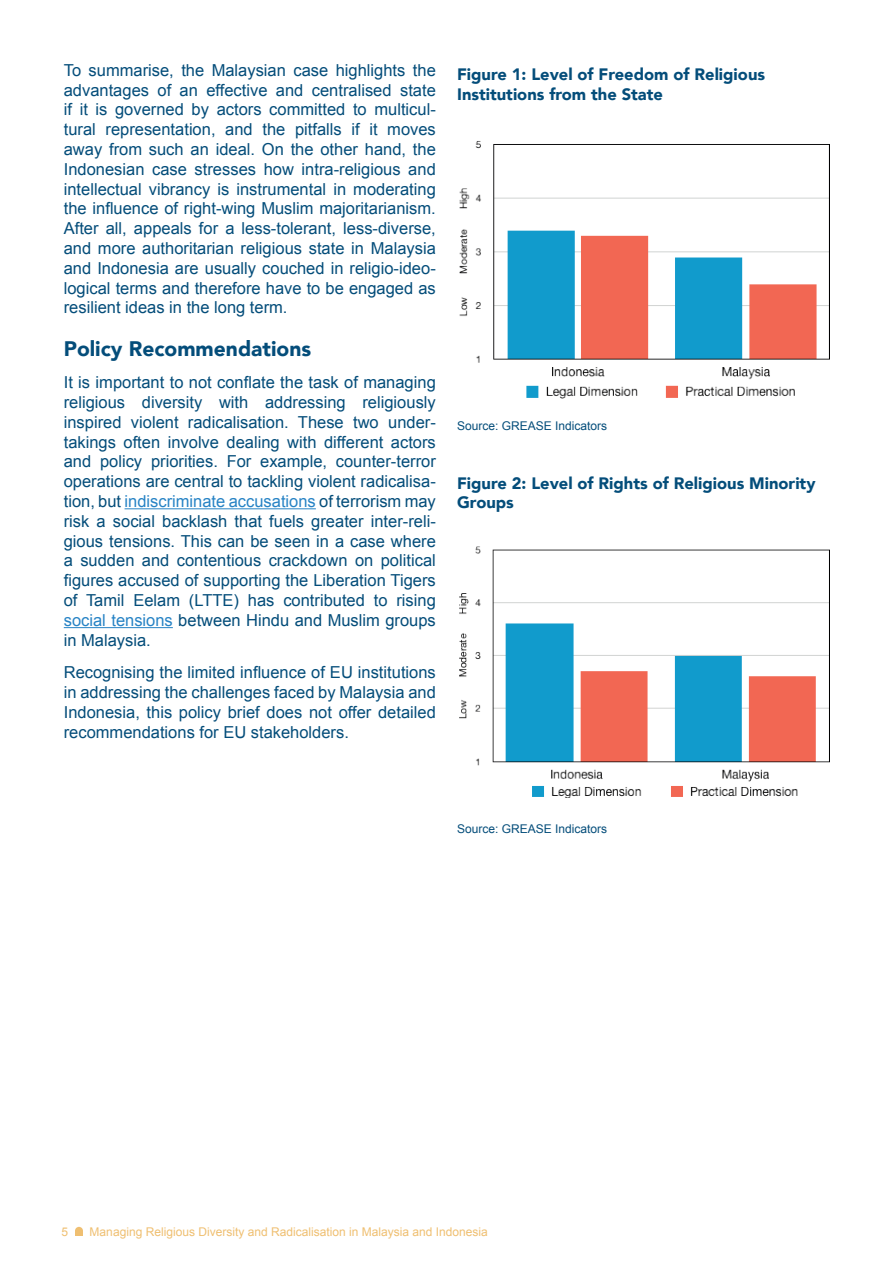
<style>
.page{position:relative;width:893px;height:1263px;background:#fff}
.page>*{position:absolute;margin:0;border:0;box-sizing:border-box;transform-origin:0 0}
.Heading_1{font:900 21px "Avenir";color:#044d7a}
.Body_11{font:16.5px/19.8px "Arial";color:#044d7a;text-align:justify}
.Figure-title{font:900 16.5px/19.8px "Avenir";color:#044d7a}
.t1{font:12px "Arial";color:#efbf71}
.Side_Note{font:12px "Arial";color:#044d7a}
.s1{color:#2783c5}
</style>
<div class="page">
<svg style="left:75px;top:1227px;width:8px;height:9px"></svg>
<hr style="left:125px;top:508px;width:191px;height:1px;background:#2783c5">
<hr style="left:64px;top:627px;width:109px;height:1px;background:#2783c5">
<img style="left:459px;top:141px;width:370px;height:258px">
<img style="left:459px;top:546px;width:370px;height:252px">
<p class="Body_11" style="left:64px;top:60px;width:374px">To summarise, the Malaysian case highlights the advantages of an effective and centralised state if it is governed by actors committed to multicul&shy;tural representation, and the pitfalls if it moves away from such an ideal. On the other hand, the Indonesian case stresses how intra-religious and intellectual vibrancy is instrumental in moderating the influence of right-wing Muslim majoritarianism.<br>After all, appeals for a less-tolerant, less-diverse, and more authoritarian religious state in Malaysia and Indonesia are usually couched in religio-ideo&shy;logical terms and therefore have to be engaged as resilient ideas in the long term.</p>
<p class="Heading_1" style="left:64px;top:330px;width:249px">Policy Recommendations</p>
<p class="Body_11" style="left:64px;top:373px;width:374px">It is important to not conflate the task of managing religious diversity with addressing religiously inspired violent radicalisation. These two under&shy;takings often involve dealing with different actors and policy priorities. For example, counter-terror operations are central to tackling violent radicalisa&shy;tion, but <span class="s1">indiscriminate accusations</span> of terrorism may risk a social backlash that fuels greater inter-reli&shy;gious tensions. This can be seen in a case where a sudden and contentious crackdown on political figures accused of supporting the Liberation Tigers of Tamil Eelam (LTTE) has contributed to rising <span class="s1">social tensions</span> between Hindu and Muslim groups in Malaysia.</p>
<p class="Body_11" style="left:64px;top:663px;width:374px">Recognising the limited influence of EU institutions in addressing the challenges faced by Malaysia and Indonesia, this policy brief does not offer detailed recommendations for EU stakeholders.</p>
<p class="Figure-title" style="left:457px;top:64px;width:309px">Figure 1: Level of Freedom of Religious<br>Institutions from the State</p>
<p class="Side_Note" style="left:457px;top:418px;width:152px">Source: GREASE Indicators</p>
<p class="Figure-title" style="left:457px;top:472px;width:360px">Figure 2: Level of Rights of Religious Minority<br>Groups</p>
<p class="Side_Note" style="left:457px;top:821px;width:152px">Source: GREASE Indicators</p>
<p class="t1" style="left:62px;top:1224px;width:8px">5</p>
<p class="t1" style="left:90px;top:1224px;width:400px">Managing Religious Diversity and Radicalisation in Malaysia and Indonesia</p>
</div>
